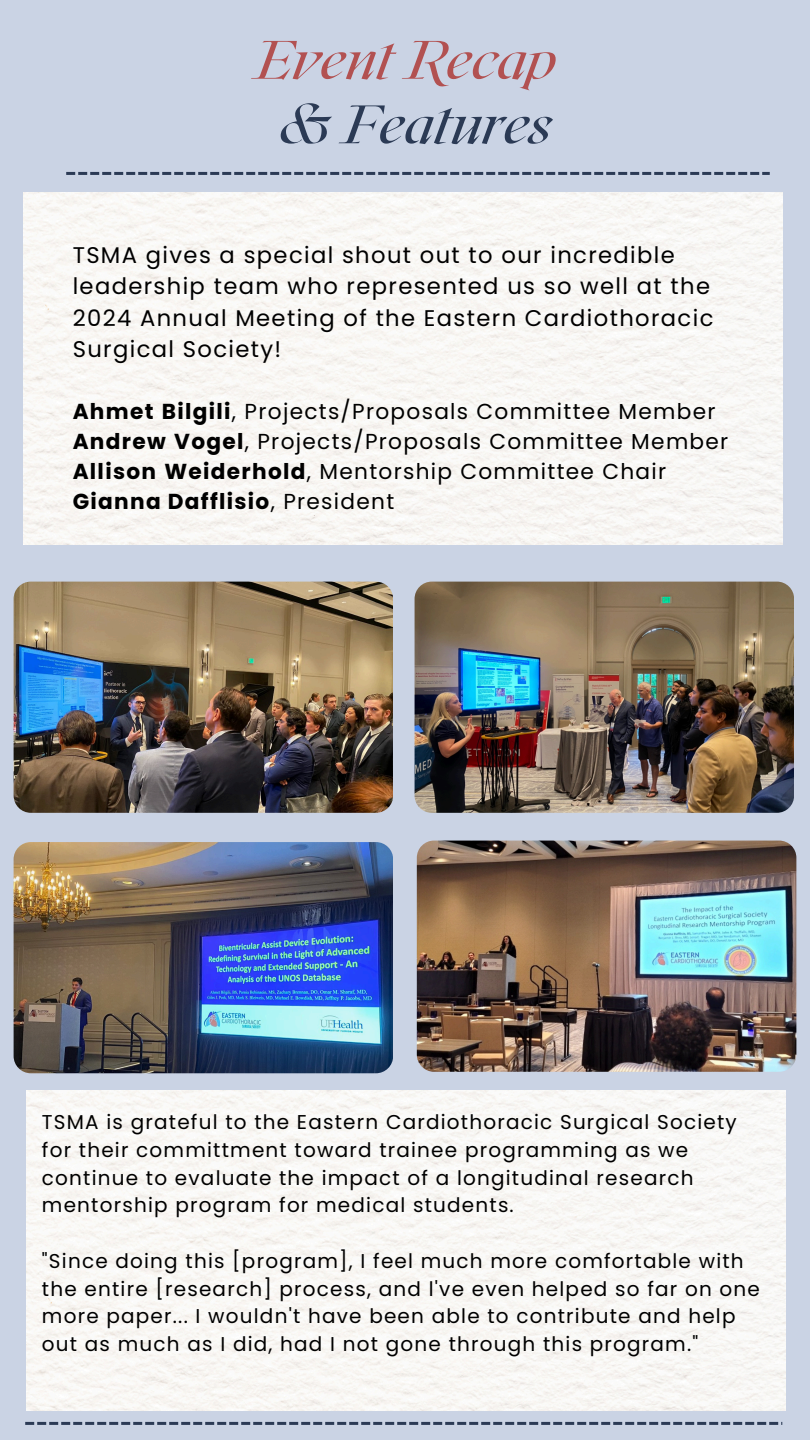
<style>
.page{position:relative;width:810px;height:1440px;background:#cad3e4}
.page>*{position:absolute;margin:0;border:0;box-sizing:border-box;transform-origin:0 0}
.t1{font:italic 54px "Roxborough CF";color:#b25151}
.t2{font:italic 54px "Roxborough CF";color:#2b3a55}
.t3{font:22.7px/31.5px "Poppins";letter-spacing:.06em;color:#000}
.t4{font:21.7px/30px "Poppins";letter-spacing:.06em;color:#000}
.t5{font:20px/27.8px "Poppins";letter-spacing:.06em;color:#000}
.s1{font-weight:700}
</style>
<div class="page">
<svg style="left:25px;top:1422px;width:757px;height:3px"></svg>
<img style="left:23px;top:192px;width:759px;height:352px">
<svg style="left:66px;top:172px;width:704px;height:3px"></svg>
<img style="left:415px;top:582px;width:379px;height:231px;border-radius:17px">
<img style="left:14px;top:582px;width:379px;height:231px;border-radius:17px">
<img style="left:14px;top:842px;width:379px;height:231px;border-radius:17px">
<img style="left:417px;top:841px;width:379px;height:231px;border-radius:17px">
<div style="left:26px;top:1091px;width:759px;height:319px;background:#f9f7f5"></div>
<h1 class="t1" style="left:254px;top:25px;width:304px">Event Recap</h1>
<h1 class="t2" style="left:280px;top:89px;width:273px">&amp; Features</h1>
<p class="t3" style="left:73px;top:239px;width:642px">TSMA gives a special shout out to our incredible leadership team who represented us so well at the 2024 Annual Meeting of the Eastern Cardiothoracic Surgical Society!</p>
<p class="t4" style="left:73px;top:396px;width:657px"><span class="s1">Ahmet Bilgili</span>, Projects/Proposals Committee Member <span class="s1">Andrew Vogel</span>, Projects/Proposals Committee Member <span class="s1">Allison Weiderhold</span>, Mentorship Committee Chair <span class="s1">Gianna Dafflisio</span>, President</p>
<p class="t5" style="left:42px;top:1108px;width:696px">TSMA is grateful to the Eastern Cardiothoracic Surgical Society for their committment toward trainee programming as we continue to evaluate the impact of a longitudinal research mentorship program for medical students.</p>
<p class="t5" style="left:42px;top:1247px;width:720px">"Since doing this [program], I feel much more comfortable with the entire [research] process, and l've even helped so far on one more paper... I wouldn't have been able to contribute and help out as much as I did, had I not gone through this program."</p>
</div>
